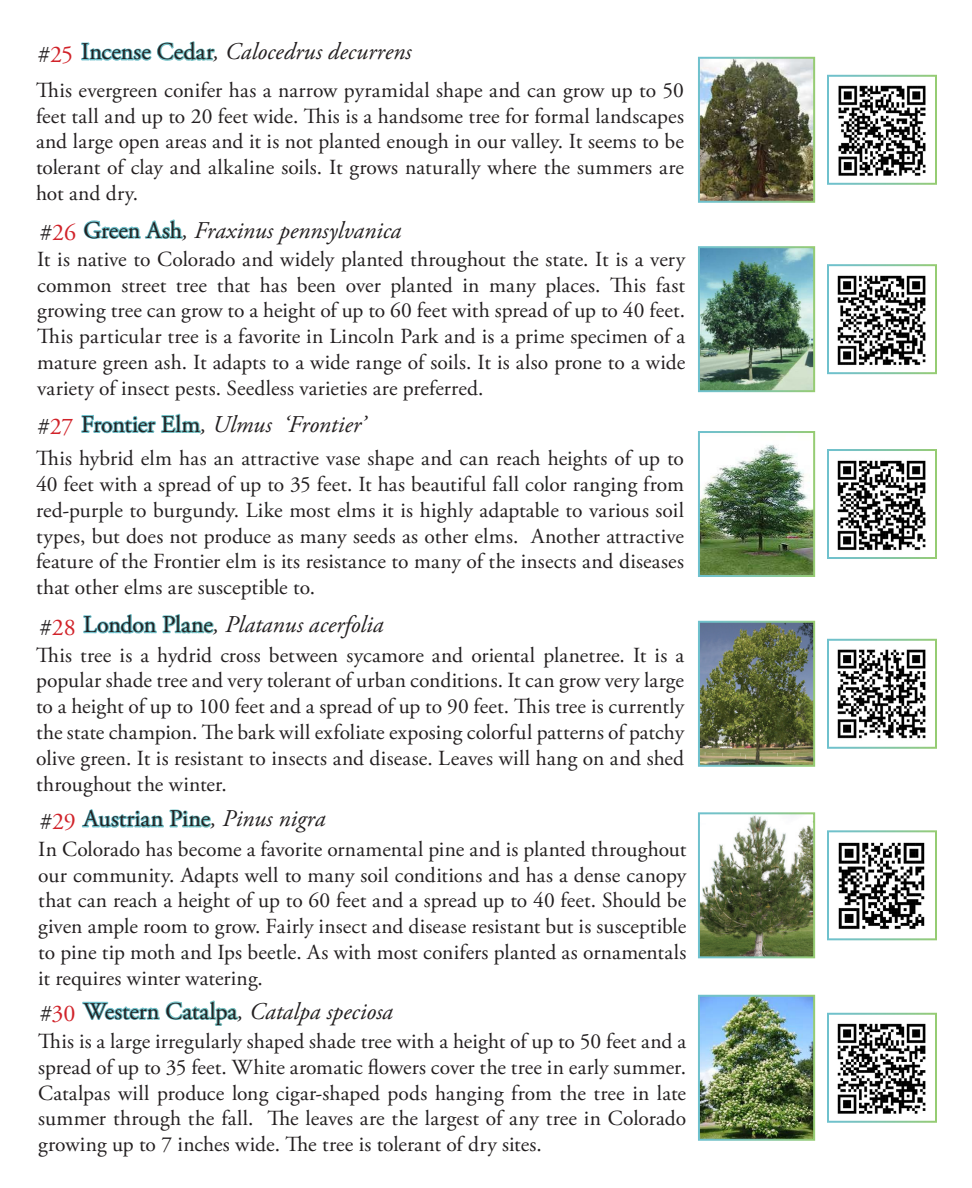
<style>
.page{position:relative;width:972px;height:1188px;background:#fff}
.page>*{position:absolute;margin:0;border:0;box-sizing:border-box;transform-origin:0 0}
.t1{font:italic 24px "Adobe Garamond Pro";color:#231f20}
.t2{font:24px "Adobe Garamond Pro";color:#231f20}
.t3{font:24px "Adobe Garamond Pro";letter-spacing:-.005em;color:#d1232a}
.t4{font:21.6px/25.8px "Adobe Garamond Pro";letter-spacing:.005em;color:#231f20;text-align:justify}
.s1{color:#231f20}
.s2{font-style:normal}
.s3{font-style:italic}
</style>
<div class="page">
<svg style="left:81px;top:41px;width:134px;height:20px"></svg>
<svg style="left:81px;top:413px;width:120px;height:21px"></svg>
<svg style="left:81px;top:614px;width:158px;height:412px"></svg>
<svg style="left:83px;top:219px;width:100px;height:20px"></svg>
<img style="left:701px;top:249px;width:111px;height:140px">
<img style="left:837px;top:275px;width:89px;height:90px">
<div style="left:827px;top:264px;width:110px;height:110px;border:2px solid #fff"></div>
<img style="left:701px;top:60px;width:111px;height:140px">
<div style="left:698px;top:57px;width:117px;height:146px;border:2px solid #fff"></div>
<img style="left:838px;top:85px;width:88px;height:91px">
<div style="left:827px;top:75px;width:110px;height:110px;border:2px solid #fff"></div>
<img style="left:701px;top:624px;width:111px;height:140px">
<img style="left:837px;top:649px;width:89px;height:90px">
<div style="left:827px;top:639px;width:110px;height:110px;border:2px solid #fff"></div>
<img style="left:701px;top:445px;width:111px;height:129px">
<div style="left:698px;top:431px;width:117px;height:146px;border:2px solid #fff"></div>
<img style="left:837px;top:460px;width:89px;height:90px">
<div style="left:827px;top:449px;width:110px;height:110px;border:2px solid #fff"></div>
<img style="left:701px;top:998px;width:111px;height:140px">
<img style="left:837px;top:1023px;width:89px;height:91px">
<div style="left:827px;top:1013px;width:110px;height:110px;border:2px solid #fff"></div>
<img style="left:701px;top:815px;width:111px;height:140px">
<img style="left:838px;top:842px;width:87px;height:87px">
<div style="left:827px;top:830px;width:110px;height:110px;border:2px solid #fff"></div>
<p class="t3" style="left:38px;top:40px;width:37px"><span class="s1">#</span>25</p>
<p class="t1" style="left:81px;top:37px;width:332px"><span class="s2">Incense Cedar</span>, Calocedrus decurrens</p>
<p class="t4" style="left:36px;top:78px;width:650px">This evergreen conifer has a narrow pyramidal shape and can grow up to 50 feet tall and up to 20 feet wide. This is a handsome tree for formal landscapes and large open areas and it is not planted enough in our valley. It seems to be tolerant of clay and alkaline soils. It grows naturally where the summers are hot and dry.</p>
<p class="t3" style="left:40px;top:218px;width:38px"><span class="s1">#</span>26</p>
<p class="t1" style="left:84px;top:216px;width:319px"><span class="s2">Green Ash</span>, Fraxinus pennsylvanica</p>
<p class="t4" style="left:37px;top:247px;width:650px">It is native to Colorado and widely planted throughout the state. It is a very common street tree that has been over planted in many places. This fast growing tree can grow to a height of up to 60 feet with spread of up to 40 feet.<br>This particular tree is a favorite in Lincoln Park and is a prime specimen of a mature green ash. It adapts to a wide range of soils. It is also prone to a wide variety of insect pests. Seedless varieties are preferred.</p>
<p class="t3" style="left:38px;top:412px;width:37px"><span class="s1">#</span>27</p>
<p class="t1" style="left:81px;top:410px;width:285px"><span class="s2">Frontier Elm</span>, Ulmus ‘Frontier’</p>
<p class="t4" style="left:36px;top:446px;width:650px">This hybrid elm has an attractive vase shape and can reach heights of up to 40 feet with a spread of up to 35 feet. It has beautiful fall color ranging from red-purple to burgundy. Like most elms it is highly adaptable to various soil types, but does not produce as many seeds as other elms. Another attractive feature of the Frontier elm is its resistance to many of the insects and diseases that other elms are susceptible to.</p>
<p class="t3" style="left:40px;top:613px;width:37px"><span class="s1">#</span>28</p>
<p class="t1" style="left:83px;top:610px;width:302px"><span class="s2">London Plane</span>, Platanus acerfolia</p>
<p class="t4" style="left:36px;top:643px;width:650px">This tree is a hydrid cross between sycamore and oriental planetree. It is a popular shade tree and very tolerant of urban conditions. It can grow very large to a height of up to 100 feet and a spread of up to 90 feet. This tree is currently the state champion. The bark will exfoliate exposing colorful patterns of patchy olive green. It is resistant to insects and disease. Leaves will hang on and shed throughout the winter.</p>
<p class="t3" style="left:40px;top:807px;width:37px"><span class="s1">#</span>29</p>
<p class="t2" style="left:84px;top:804px;width:244px">Austrian Pine<span class="s3">, Pinus nigra</span></p>
<p class="t4" style="left:38px;top:837px;width:650px">In Colorado has become a favorite ornamental pine and is planted throughout our community. Adapts well to many soil conditions and has a dense canopy that can reach a height of up to 60 feet and a spread up to 40 feet. Should be given ample room to grow. Fairly insect and disease resistant but is susceptible to pine tip moth and Ips beetle. As with most conifers planted as ornamentals it requires winter watering.</p>
<p class="t3" style="left:40px;top:999px;width:37px"><span class="s1">#</span>30</p>
<p class="t1" style="left:83px;top:997px;width:311px"><span class="s2">Western Catalpa</span>, Catalpa speciosa</p>
<p class="t4" style="left:38px;top:1029px;width:650px">This is a large irregularly shaped shade tree with a height of up to 50 feet and a spread of up to 35 feet. White aromatic flowers cover the tree in early summer.<br>Catalpas will produce long cigar-shaped pods hanging from the tree in late summer through the fall. The leaves are the largest of any tree in Colorado growing up to 7 inches wide. The tree is tolerant of dry sites.</p>
</div>
